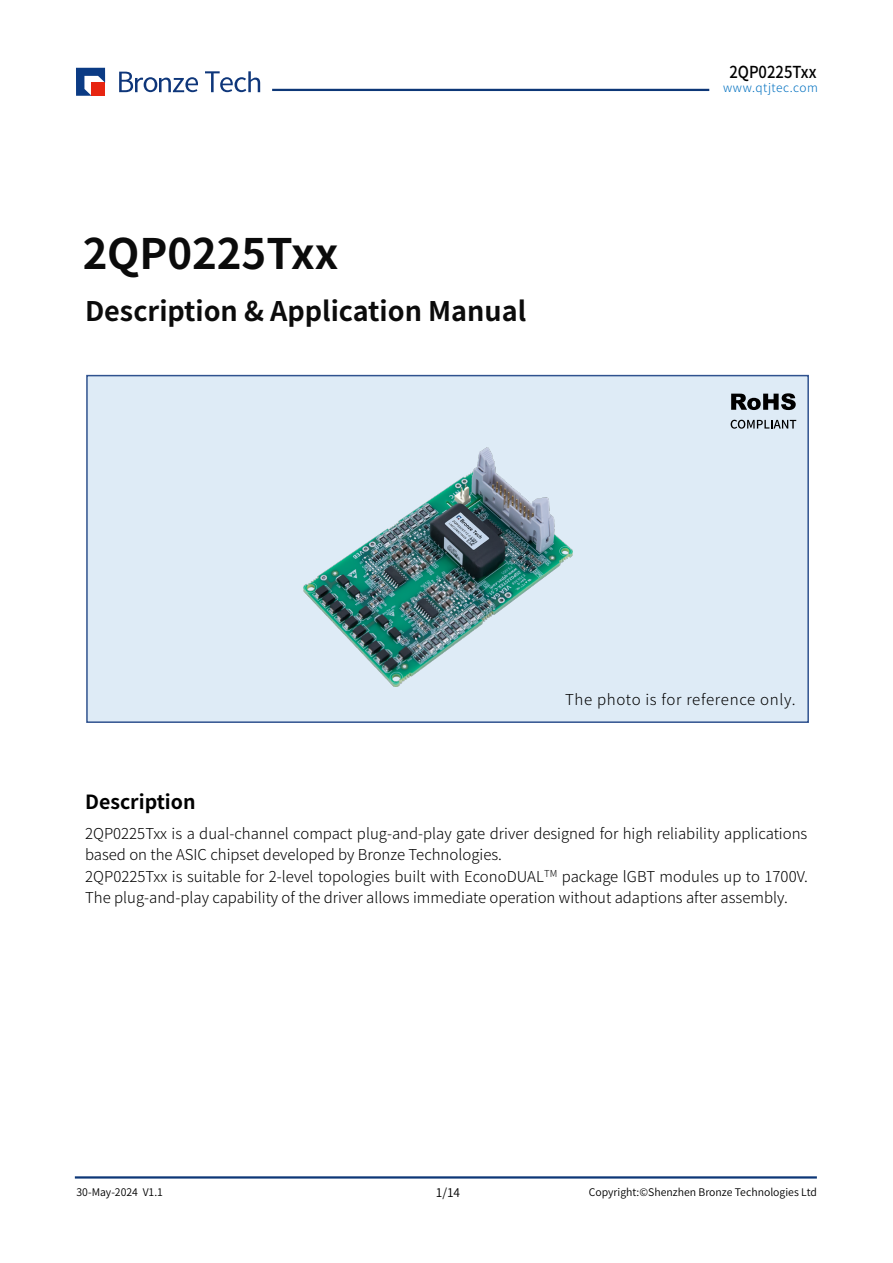
<style>
.page{position:relative;width:893px;height:1263px;background:#fff}
.page>*{position:absolute;margin:0;border:0;box-sizing:border-box;transform-origin:0 0}
.t1{font:700 42px "Source Han Sans CN";color:#000}
.t2{font:700 27px "Source Han Sans CN";color:#000}
.t3{font:700 19.5px "Source Han Sans CN";color:#000}
.t4{font:500 16.5px "Source Han Sans CN";color:#000;scale:.9 1}
.t5{font:300 15px/21.3px "Source Han Sans CN";color:#000}
.t6{font:300 15px "Source Han Sans CN";letter-spacing:.045em;color:#000}
.t7{font:300 12px "Source Han Sans CN";letter-spacing:.045em;color:#0070c0}
.t8{font:12px "Source Han Sans CN";color:#000}
.t9{font:10.5px "Source Han Sans CN";color:#000}
</style>
<div class="page">
<div style="left:86px;top:375px;width:723px;height:348px;background:#deebf6;border:2px solid #2f528f"></div>
<svg style="left:731px;top:393px;width:65px;height:17px"></svg>
<svg style="left:731px;top:420px;width:65px;height:9px"></svg>
<img style="left:304px;top:448px;width:268px;height:239px">
<svg style="left:76px;top:68px;width:29px;height:28px"></svg>
<svg style="left:205px;top:71px;width:55px;height:21px"></svg>
<svg style="left:119px;top:72px;width:79px;height:20px"></svg>
<hr style="left:272px;top:89px;width:437px;height:2px;background:#0d3777">
<hr style="left:75px;top:1176px;width:742px;height:2px;background:#0d3777">
<h1 class="t1" style="left:82px;top:230px;width:258px">2QP0225Txx</h1>
<h2 class="t2" style="left:85px;top:296px;width:443px">Description &amp; Application Manual</h2>
<p class="t4" style="left:729px;top:62px;width:98px">2QP0225Txx</p>
<p class="t7" style="left:723px;top:81px;width:96px">www.qtjtec.com</p>
<p class="t6" style="left:565px;top:691px;width:232px">The photo is for reference only.</p>
<h3 class="t3" style="left:85px;top:791px;width:112px">Description</h3>
<p class="t5" style="left:85px;top:823px;width:724px">2QP0225Txx is a dual-channel compact plug-and-play gate driver designed for high reliability applications based on the ASIC chipset developed by Bronze Technologies.<br>2QP0225Txx is suitable for 2-level topologies built with EconoDUAL<sup>TM</sup> package lGBT modules up to 1700V.<br>The plug-and-play capability of the driver allows immediate operation without adaptions after assembly.</p>
<p class="t9" style="left:77px;top:1186px;width:88px">30-May-2024 V1.1</p>
<p class="t8" style="left:436px;top:1186px;width:26px">1/14</p>
<p class="t9" style="left:589px;top:1186px;width:229px">Copyright:©Shenzhen Bronze Technologies Ltd</p>
</div>
